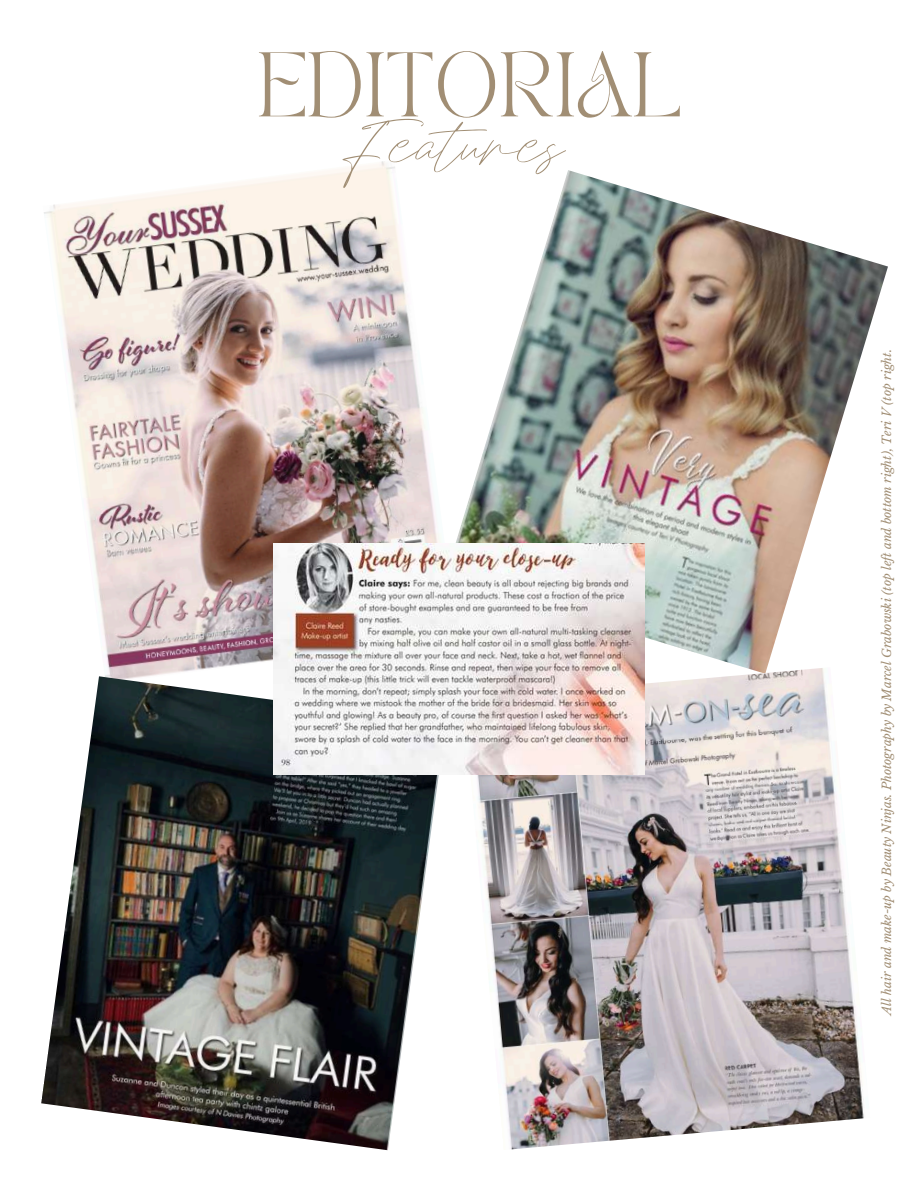
<style>
.page{position:relative;width:918px;height:1188px;background:#fff}
.page>*{position:absolute;margin:0;border:0;box-sizing:border-box;transform-origin:0 0}
.t1{font:111.45px "Jules Otonomi Free";color:#a18e74}
.t2{font:64.05px "TAN PEARL Regular";color:#a18e74}
.t3{font:italic 12px "Libre Baskerville";color:#a18e74}
</style>
<div class="page">
<img style="left:44px;top:161px;width:396px;height:515px">
<img style="left:456px;top:170px;width:432px;height:497px">
<img style="left:41px;top:676px;width:398px;height:474px">
<img style="left:477px;top:667px;width:387px;height:483px">
<img style="left:273px;top:544px;width:371px;height:231px">
<h2 class="t2" style="left:257px;top:51px;width:426px">EDITORIAL</h2>
<h1 class="t1" style="left:348px;top:106px;width:219px">Features</h1>
<p class="t3" style="left:879px;top:1015px;width:667px;rotate:-90deg">All hair and make-up by Beauty Ninjas. Photography by Marcel Grabowski (top left and bottom right), Teri V (top right.</p>
</div>
